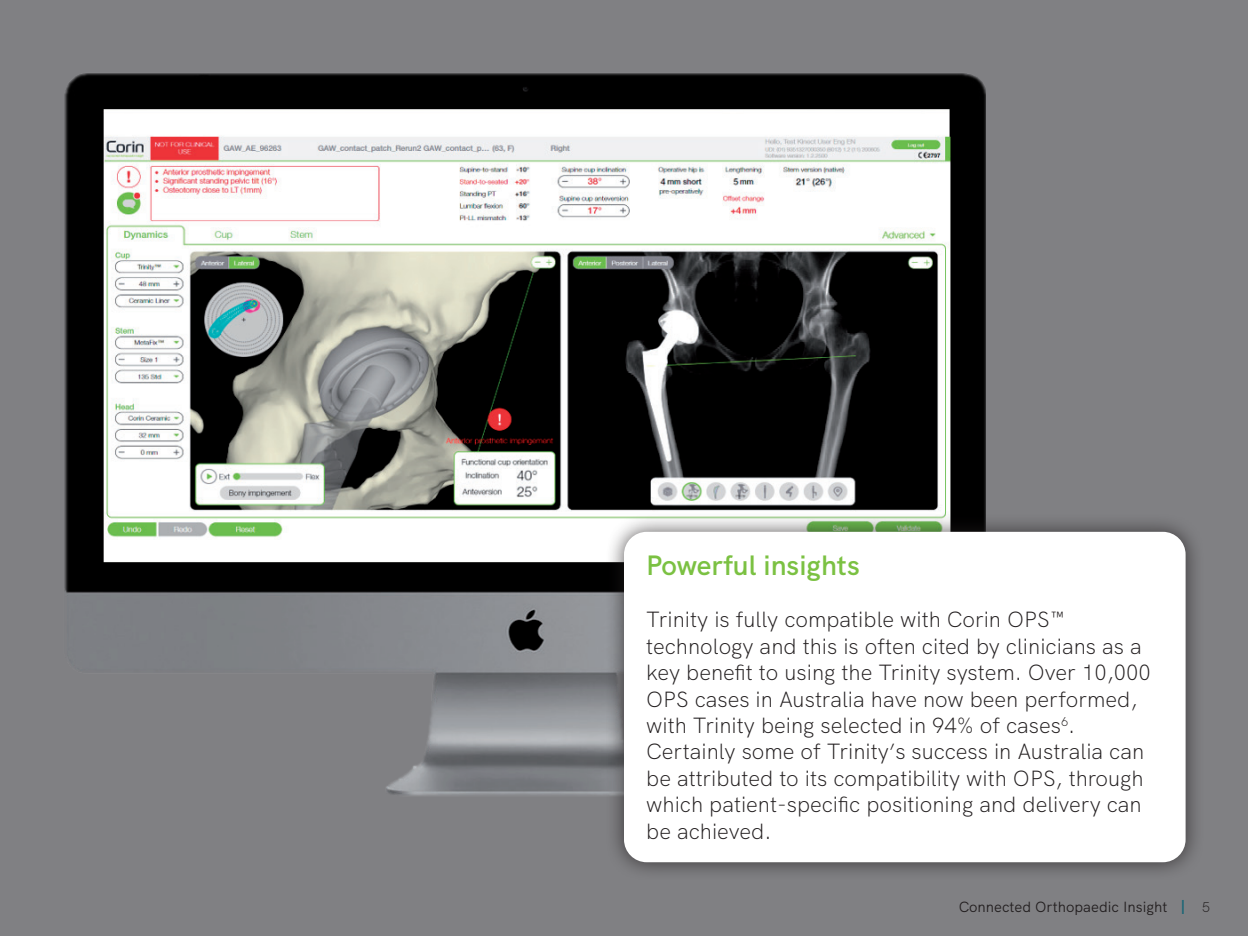
<style>
.page{position:relative;width:1248px;height:936px;background:#fff}
.page>*{position:absolute;margin:0;border:0;box-sizing:border-box;transform-origin:0 0}
.t1{font:600 28px "HK Grotesk";color:#7bc142}
.t2{font:300 22px/26.4px "HK Grotesk";color:#231f20}
.t3{font:14.8px "HK Grotesk";color:#231f20}
.t4{font:300 14px "HK Grotesk";color:#231f20}
.s1{font-family:"Helvetica Neue LT Std";font-weight:500;font-size:14px;color:#146476}
</style>
<div class="page">
<div style="left:0;top:0;width:1247px;height:935px;background:#808083"></div>
<img style="left:64px;top:73px;width:921px;height:723px">
<div style="left:605px;top:513px;width:599px;height:367px;background:#231f20;opacity:.75"></div>
<div style="left:624px;top:531px;width:561px;height:331px;background:#fff;border-radius:23px"></div>
<p class="t1" style="left:646px;top:543px;width:215px">Powerful insights</p>
<p class="t2" style="left:646px;top:604px;width:506px">Trinity is fully compatible with Corin OPS™ technology and this is often cited by clinicians as a key benefit to using the Trinity system. Over 10,000<br>OPS cases in Australia have now been performed, with Trinity being selected in 94% of cases<sup>6</sup>.<br>Certainly some of Trinity’s success in Australia can be attributed to its compatibility with OPS, through which patient-specific positioning and delivery can be achieved.</p>
<p class="t3" style="left:958px;top:895px;width:227px">Connected Orthopaedic Insight <span class="s1">|</span></p>
<p class="t4" style="left:1201px;top:895px;width:9px">5</p>
</div>
